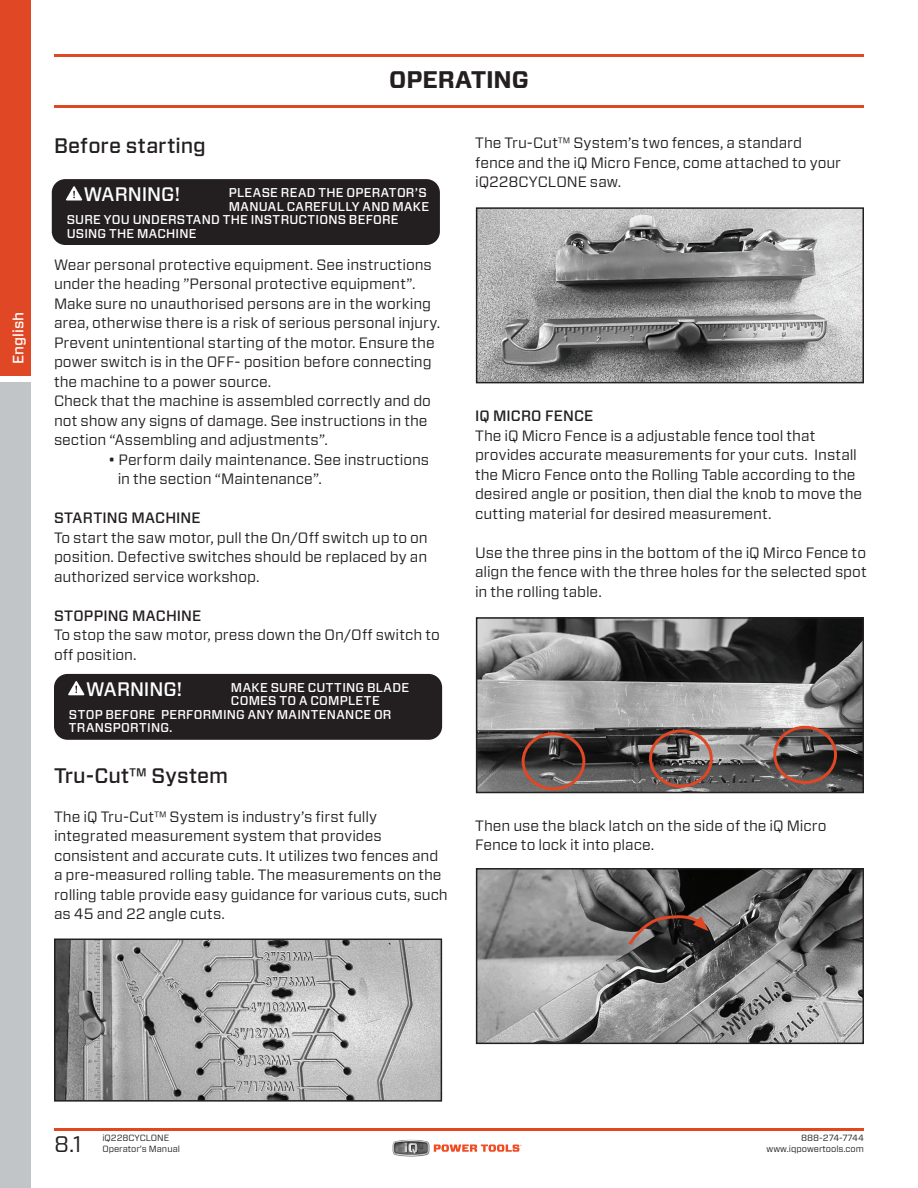
<style>
.page{position:relative;width:918px;height:1188px;background:#fff}
.page>*{position:absolute;margin:0;border:0;box-sizing:border-box;transform-origin:0 0}
.t1{font:700 24px "Forza";letter-spacing:-.005em;color:#231f20}
.t2{font:22.5px "Forza";color:#231f20}
.t3{font:500 21px "Forza";letter-spacing:.005em;color:#231f20}
.t4{font:500 19.5px "Forza";letter-spacing:-.005em;color:#fff}
.t5{font:15px/19.5px "Forza";letter-spacing:-.005em;color:#231f20}
.t6{font:500 15px "Forza";letter-spacing:.01em;color:#231f20}
.t7{font:500 15px "Forza";letter-spacing:.005em;color:#fff}
.t8{font:500 12.75px "Forza";letter-spacing:.02em;color:#fff}
.t9{font:9px/10.5px "Forza";color:#231f20}
</style>
<div class="page">
<hr style="left:54px;top:1128px;width:810px;height:2px;background:#df4725">
<hr style="left:54px;top:54px;width:810px;height:2px;background:#df4725">
<hr style="left:54px;top:106px;width:810px;height:2px;background:#df4725">
<img style="left:392px;top:1139px;width:48px;height:18px">
<svg style="left:434px;top:1145px;width:88px;height:7px"></svg>
<div style="left:0;top:0;width:31px;height:376px;background:#df4725"></div>
<div style="left:0;top:383px;width:31px;height:805px;background:#c1c5c7"></div>
<div style="left:52px;top:179px;width:388px;height:66px;background:#231f20;border-radius:14px"></div>
<svg style="left:66px;top:186px;width:16px;height:14px"></svg>
<div style="left:54px;top:674px;width:388px;height:66px;background:#231f20;border-radius:14px"></div>
<svg style="left:68px;top:681px;width:16px;height:14px"></svg>
<img style="left:57px;top:942px;width:382px;height:157px">
<div style="left:54px;top:939px;width:388px;height:163px;border:2px solid #231f20"></div>
<img style="left:479px;top:210px;width:382px;height:170px">
<div style="left:476px;top:207px;width:388px;height:176px;border:2px solid #231f20"></div>
<img style="left:479px;top:620px;width:382px;height:170px">
<div style="left:476px;top:617px;width:388px;height:176px;border:2px solid #231f20"></div>
<img style="left:479px;top:871px;width:382px;height:170px">
<div style="left:476px;top:868px;width:388px;height:176px;border:2px solid #231f20"></div>
<div style="left:522px;top:732px;width:63px;height:58px;border:3px solid #df4725;border-radius:50%"></div>
<div style="left:649px;top:729px;width:64px;height:59px;border:3px solid #df4725;border-radius:50%"></div>
<div style="left:773px;top:726px;width:64px;height:58px;border:3px solid #df4725;border-radius:50%"></div>
<svg style="left:627px;top:912px;width:82px;height:35px;background:#4a3935"></svg>
<p class="t7" style="left:8px;top:364px;width:54px;rotate:-90deg">English</p>
<h1 class="t1" style="left:389px;top:64px;width:141px">OPERATING</h1>
<h3 class="t3" style="left:54px;top:132px;width:153px">Before starting</h3>
<h3 class="t4" style="left:84px;top:181px;width:98px">WARNING!</h3>
<p class="t8" style="left:229px;top:184px;width:200px">PLEASE READ THE OPERATOR’S</p>
<p class="t8" style="left:229px;top:198px;width:202px">MANUAL CAREFULLY AND MAKE</p>
<p class="t8" style="left:67px;top:211px;width:334px">SURE YOU UNDERSTAND THE INSTRUCTIONS BEFORE</p>
<p class="t8" style="left:67px;top:225px;width:131px">USING THE MACHINE</p>
<p class="t5" style="left:54px;top:255px;width:388px">Wear personal protective equipment. See instructions under the heading ”Personal protective equipment”.<br>Make sure no unauthorised persons are in the working area, otherwise there is a risk of serious personal injury.<br>Prevent unintentional starting of the motor. Ensure the power switch is in the OFF- position before connecting the machine to a power source.<br>Check that the machine is assembled correctly and do not show any signs of damage. See instructions in the section “Assembling and adjustments”.</p>
<p class="t5" style="left:118px;top:450px;width:313px;text-indent:-10px">• Perform daily maintenance. See instructions in the section “Maintenance”.</p>
<p class="t6" style="left:54px;top:508px;width:148px">STARTING MACHINE</p>
<p class="t5" style="left:54px;top:528px;width:375px;text-align:justify">To start the saw motor, pull the On/Off switch up to on position. Defective switches should be replaced by an authorized service workshop.</p>
<p class="t6" style="left:54px;top:606px;width:149px">STOPPING MACHINE</p>
<p class="t5" style="left:54px;top:625px;width:387px">To stop the saw motor, press down the On/Off switch to off position.</p>
<h3 class="t4" style="left:86px;top:676px;width:98px">WARNING!</h3>
<p class="t8" style="left:231px;top:679px;width:180px">MAKE SURE CUTTING BLADE</p>
<p class="t8" style="left:231px;top:692px;width:150px">COMES TO A COMPLETE</p>
<p class="t8" style="left:69px;top:706px;width:324px">STOP BEFORE PERFORMING ANY MAINTENANCE OR</p>
<p class="t8" style="left:69px;top:719px;width:105px">TRANSPORTING.</p>
<h3 class="t3" style="left:54px;top:762px;width:176px">Tru-Cut™ System</h3>
<p class="t5" style="left:54px;top:807px;width:395px">The iQ Tru-Cut™ System is industry’s first fully integrated measurement system that provides consistent and accurate cuts. It utilizes two fences and a pre-measured rolling table. The measurements on the rolling table provide easy guidance for various cuts, such as 45 and 22 angle cuts.</p>
<p class="t5" style="left:475px;top:133px;width:367px">The Tru-Cut™ System’s two fences, a standard fence and the iQ Micro Fence, come attached to your iQ228CYCLONE saw.</p>
<p class="t6" style="left:475px;top:406px;width:120px">IQ MICRO FENCE</p>
<p class="t5" style="left:475px;top:425px;width:389px">The iQ Micro Fence is a adjustable fence tool that provides accurate measurements for your cuts. Install the Micro Fence onto the Rolling Table according to the desired angle or position, then dial the knob to move the cutting material for desired measurement.</p>
<p class="t5" style="left:475px;top:542px;width:393px;text-align:justify">Use the three pins in the bottom of the iQ Mirco Fence to align the fence with the three holes for the selected spot in the rolling table.</p>
<p class="t5" style="left:475px;top:815px;width:353px">Then use the black latch on the side of the iQ Micro<br>Fence to lock it into place.</p>
<h2 class="t2" style="left:54px;top:1129px;width:29px">8.1</h2>
<p class="t9" style="left:102px;top:1133px;width:79px">iQ228CYCLONE<br>Operator’s Manual</p>
<p class="t9" style="left:767px;top:1133px;width:99px;text-align:right">888-274-7744 www.iqpowertools.com</p>
</div>
